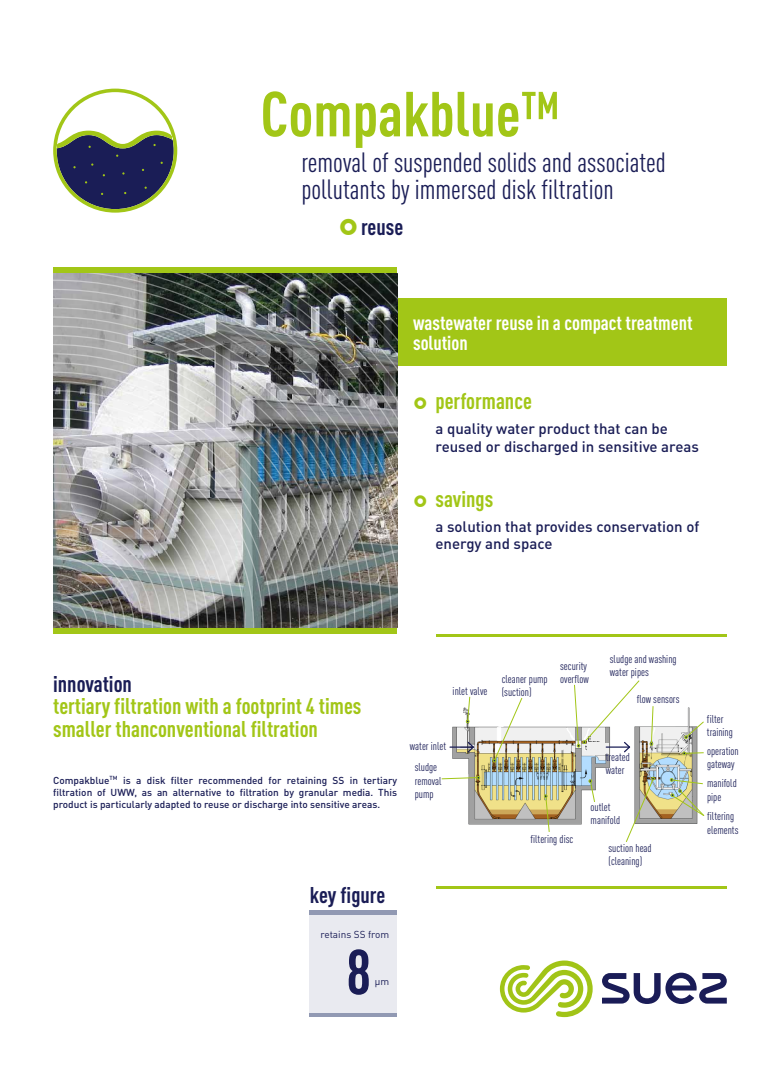
<style>
.page{position:relative;width:780px;height:1088px;background:#fff}
.page>*{position:absolute;margin:0;border:0;box-sizing:border-box;transform-origin:0 0}
.t1{font:700 condensed 62.5px "DIN Pro";color:#a2c617}
.t2{font:700 condensed 62.5px "DIN Pro";color:#1a1d56}
.t3{font:condensed 27.5px/27.5px "DIN Pro";color:#1a1d56}
.t4{font:700 condensed 22.5px/22.5px "DIN Pro";color:#a2c617}
.t5{font:700 condensed 22.5px "DIN Pro";color:#1a1d56}
.t6{font:700 condensed 20px/20px "DIN Pro";color:#fff}
.t7{font:500 15px/17.5px "DIN Pro";color:#1a1d56}
.t8{font:11.25px/13.5px "DIN Cond";color:#1a1d56}
.t9{font:500 10px/12px "DIN Pro";color:#1a1d56;text-align:justify}
.t10{font:10px "DIN Pro";color:#1a1d56}
</style>
<div class="page">
<div style="left:53px;top:268px;width:344px;height:5px;background:#a2c617"></div>
<div style="left:53px;top:628px;width:344px;height:6px;background:#a2c617"></div>
<div style="left:397px;top:299px;width:329px;height:67px;background:#a2c617"></div>
<svg style="left:500px;top:960px;width:92px;height:57px"></svg>
<svg style="left:602px;top:972px;width:124px;height:32px"></svg>
<svg style="left:53px;top:89px;width:124px;height:124px"></svg>
<img style="left:53px;top:273px;width:344px;height:355px">
<hr style="left:436px;top:634px;width:290px;height:2px;background:#a2c617">
<hr style="left:436px;top:886px;width:290px;height:2px;background:#a2c617">
<div style="left:310px;top:910px;width:87px;height:5px;background:#9199b3"></div>
<div style="left:310px;top:1012px;width:87px;height:5px;background:#9199b3"></div>
<div style="left:310px;top:915px;width:87px;height:97px;background:#e9eaf0"></div>
<img style="left:441px;top:706px;width:257px;height:119px">
<svg style="left:466px;top:696px;width:4px;height:27px"></svg>
<svg style="left:492px;top:697px;width:30px;height:65px"></svg>
<svg style="left:649px;top:706px;width:4px;height:39px"></svg>
<svg style="left:441px;top:776px;width:39px;height:3px"></svg>
<svg style="left:588px;top:779px;width:7px;height:24px"></svg>
<svg style="left:544px;top:794px;width:6px;height:38px"></svg>
<svg style="left:625px;top:777px;width:29px;height:65px"></svg>
<svg style="left:684px;top:721px;width:20px;height:18px"></svg>
<svg style="left:682px;top:752px;width:22px;height:3px"></svg>
<svg style="left:670px;top:778px;width:34px;height:38px"></svg>
<div style="left:437px;top:704px;width:26px;height:21px;background:#fff"></div>
<hr style="left:450px;top:746px;width:23px;height:2px;background:#1a1d56">
<svg style="left:466px;top:741px;width:9px;height:12px"></svg>
<div style="left:587px;top:743px;width:21px;height:11px;background:#f0f0f0"></div>
<svg style="left:573px;top:680px;width:67px;height:73px"></svg>
<h1 class="t1" style="left:260px;top:67px;width:301px">Compakblue™</h1>
<h2 class="t3" style="left:301px;top:146px;width:366px">removal of suspended solids and associated pollutants by immersed disk filtration</h2>
<h3 class="t5" style="left:361px;top:210px;width:44px">reuse</h3>
<h3 class="t6" style="left:413px;top:311px;width:281px">wastewater reuse in a compact treatment solution</h3>
<h3 class="t4" style="left:435px;top:388px;width:98px">performance</h3>
<h3 class="t7" style="left:435px;top:418px;width:265px">a quality water product that can be reused or discharged in sensitive areas</h3>
<h3 class="t4" style="left:435px;top:485px;width:59px">savings</h3>
<h3 class="t7" style="left:435px;top:516px;width:265px">a solution that provides conservation of energy and space</h3>
<h3 class="t5" style="left:53px;top:667px;width:80px">innovation</h3>
<h3 class="t4" style="left:53px;top:693px;width:310px">tertiary filtration with a footprint 4 times smaller thanconventional filtration</h3>
<p class="t9" style="left:53px;top:773px;width:345px">Compakblue<sup>TM</sup> is a disk filter recommended for retaining SS in tertiary filtration of UWW, as an alternative to filtration by granular media. This product is particularly adapted to reuse or discharge into sensitive areas.</p>
<p class="t8" style="left:452px;top:684px;width:36px">inlet valve</p>
<p class="t8" style="left:410px;top:739px;width:38px">water inlet</p>
<p class="t8" style="left:414px;top:760px;width:28px">sludge removal pump</p>
<h3 class="t5" style="left:310px;top:878px;width:77px">key figure</h3>
<p class="t10" style="left:320px;top:927px;width:70px">retains SS from</p>
<h1 class="t2" style="left:346px;top:925px;width:27px">8</h1>
<p class="t10" style="left:375px;top:974px;width:16px">µm</p>
<p class="t8" style="left:501px;top:672px;width:47px">cleaner pump (suction)</p>
<p class="t8" style="left:560px;top:659px;width:30px">security overflow</p>
<p class="t8" style="left:610px;top:652px;width:68px">sludge and washing water pipes</p>
<p class="t8" style="left:636px;top:692px;width:44px">flow sensors</p>
<p class="t8" style="left:605px;top:750px;width:26px">treated water</p>
<p class="t8" style="left:590px;top:800px;width:31px">outlet manifold</p>
<p class="t8" style="left:530px;top:832px;width:44px">filtering disc</p>
<p class="t8" style="left:608px;top:841px;width:45px">suction head (cleaning)</p>
<p class="t8" style="left:707px;top:712px;width:27px">filter training</p>
<p class="t8" style="left:707px;top:744px;width:33px">operation gateway</p>
<p class="t8" style="left:707px;top:776px;width:31px">manifold pipe</p>
<p class="t8" style="left:707px;top:809px;width:33px">filtering elements</p>
</div>
